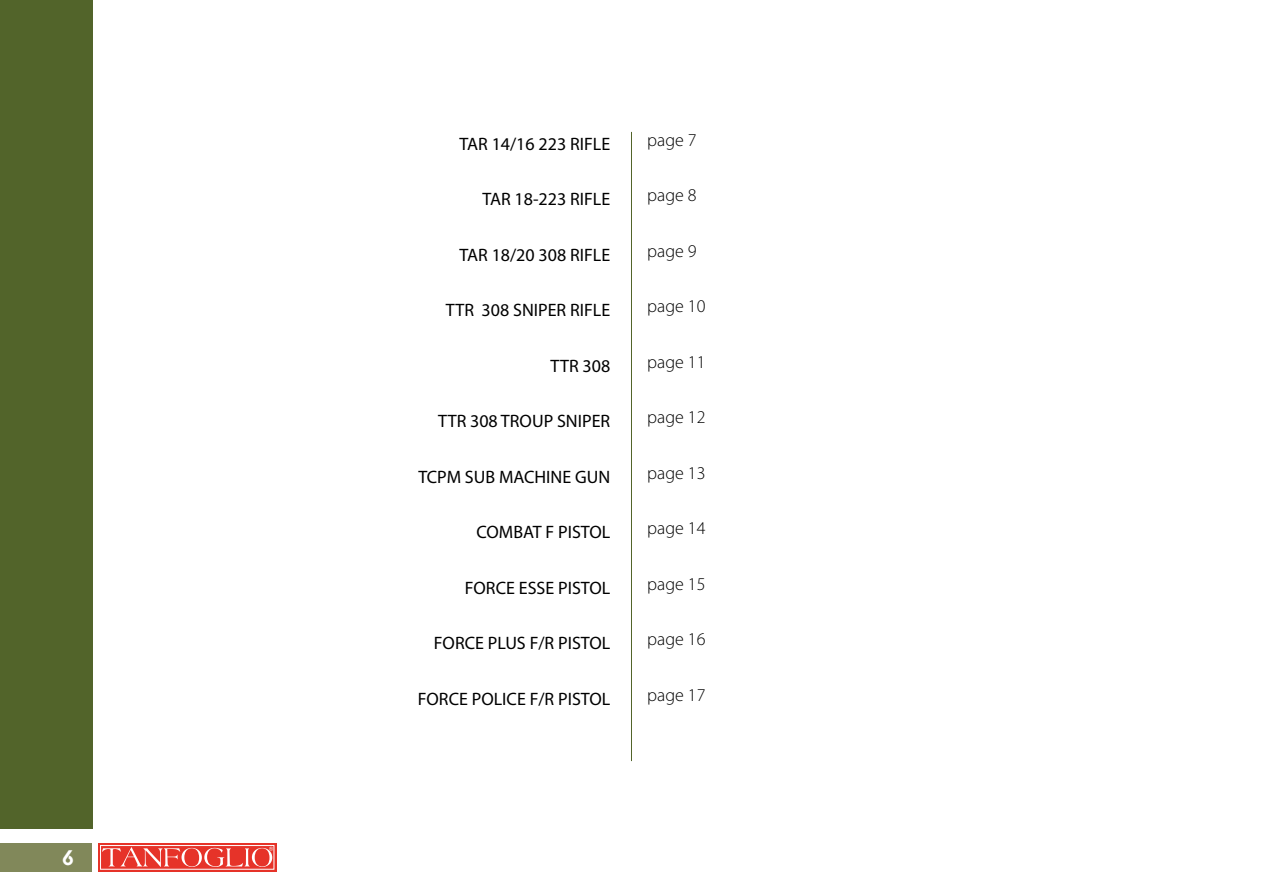
<style>
.page{position:relative;width:1263px;height:893px;background:#fff}
.page>*{position:absolute;margin:0;border:0;box-sizing:border-box;transform-origin:0 0}
.t1{font:21px "Quantify";color:#fff}
.t2{font:18px "Myriad Pro";color:#000}
.t3{font:300 18px "Myriad Pro";color:#000}
</style>
<div class="page">
<div style="left:98px;top:843px;width:178px;height:29px;background:#e63329"></div>
<div style="left:100px;top:845px;width:174px;height:25px;border:1px solid #fff"></div>
<svg style="left:102px;top:847px;width:171px;height:20px"></svg>
<div style="left:0;top:843px;width:92px;height:29px;background:#81885a"></div>
<hr style="left:631px;top:132px;width:1px;height:629px;background:#52642a">
<div style="left:0;top:0;width:92px;height:829px;background:#52642a"></div>
<p class="t1" style="left:62px;top:846px;width:13px">6</p>
<p class="t2" style="left:460px;top:133px;width:152px">TAR 14/16 223 RIFLE</p>
<p class="t2" style="left:482px;top:188px;width:129px">TAR 18-223 RIFLE</p>
<p class="t2" style="left:460px;top:244px;width:152px">TAR 18/20 308 RIFLE</p>
<p class="t2" style="left:446px;top:299px;width:166px">TTR 308 SNIPER RIFLE</p>
<p class="t2" style="left:550px;top:355px;width:61px">TTR 308</p>
<p class="t2" style="left:438px;top:410px;width:174px">TTR 308 TROUP SNIPER</p>
<p class="t2" style="left:418px;top:466px;width:193px">TCPM SUB MACHINE GUN</p>
<p class="t2" style="left:476px;top:521px;width:135px">COMBAT F PISTOL</p>
<p class="t2" style="left:465px;top:577px;width:147px">FORCE ESSE PISTOL</p>
<p class="t2" style="left:434px;top:632px;width:178px">FORCE PLUS F/R PISTOL</p>
<p class="t2" style="left:418px;top:688px;width:194px">FORCE POLICE F/R PISTOL</p>
<p class="t3" style="left:647px;top:130px;width:51px">page 7</p>
<p class="t3" style="left:647px;top:185px;width:51px">page 8</p>
<p class="t3" style="left:647px;top:241px;width:51px">page 9</p>
<p class="t3" style="left:647px;top:296px;width:60px">page 10</p>
<p class="t3" style="left:647px;top:352px;width:60px">page 11</p>
<p class="t3" style="left:647px;top:407px;width:60px">page 12</p>
<p class="t3" style="left:647px;top:463px;width:60px">page 13</p>
<p class="t3" style="left:647px;top:518px;width:60px">page 14</p>
<p class="t3" style="left:647px;top:574px;width:60px">page 15</p>
<p class="t3" style="left:647px;top:629px;width:60px">page 16</p>
<p class="t3" style="left:647px;top:685px;width:60px">page 17</p>
</div>
